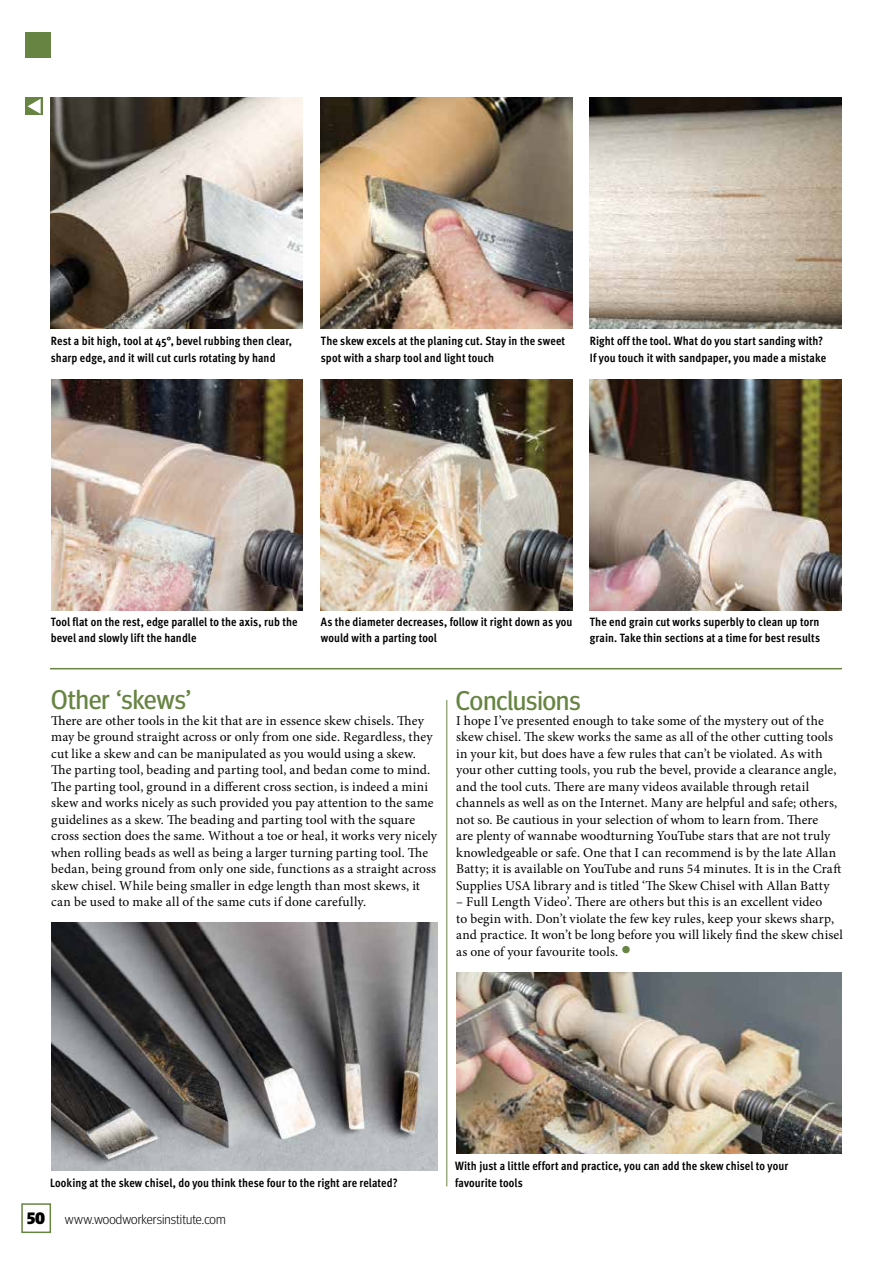
<style>
.page{position:relative;width:893px;height:1263px;background:#fff}
.page>*{position:absolute;margin:0;border:0;box-sizing:border-box;transform-origin:0 0}
.t1{font:27px "Meta Headline";color:#678442}
.t2{font:13.5px/16.5px "Minion Pro";letter-spacing:.01em;color:#000}
.t3{font:300 13.5px "Meta Headline";letter-spacing:.005em;color:#000}
.t4{font:700 12px/16.5px "Meta Cond";letter-spacing:.005em;color:#000}
.s1{font-family:"Meta Headline";font-weight:900;font-size:21px;color:#678442}
.s2{font-weight:900;font-size:16.5px}
</style>
<div class="page">
<div style="left:21px;top:1203px;width:30px;height:30px;border:2px solid #678442"></div>
<div style="left:26px;top:32px;width:25px;height:25px;background:#678442"></div>
<div style="left:26px;top:98px;width:17px;height:17px;background:#678442"></div>
<svg style="left:27px;top:99px;width:14px;height:15px"></svg>
<img style="left:51px;top:98px;width:252px;height:231px">
<img style="left:51px;top:379px;width:252px;height:231px">
<img style="left:320px;top:98px;width:253px;height:231px">
<img style="left:321px;top:379px;width:252px;height:231px">
<img style="left:590px;top:98px;width:251px;height:231px">
<img style="left:590px;top:379px;width:251px;height:231px">
<img style="left:51px;top:923px;width:387px;height:247px">
<img style="left:456px;top:972px;width:385px;height:182px">
<hr style="left:446px;top:700px;width:1px;height:486px;background:#678442">
<hr style="left:50px;top:668px;width:792px;height:1px;background:#678442">
<p class="t4" style="left:51px;top:333px;width:243px">Rest a bit high, tool at 45°, bevel rubbing then clear, sharp edge, and it will cut curls rotating by hand</p>
<p class="t4" style="left:321px;top:333px;width:246px">The skew excels at the planing cut. Stay in the sweet spot with a sharp tool and light touch</p>
<p class="t4" style="left:590px;top:333px;width:238px">Right off the tool. What do you start sanding with?<br>If you touch it with sandpaper, you made a mistake</p>
<p class="t4" style="left:51px;top:613px;width:248px">Tool flat on the rest, edge parallel to the axis, rub the bevel and slowly lift the handle</p>
<p class="t4" style="left:321px;top:613px;width:253px">As the diameter decreases, follow it right down as you would with a parting tool</p>
<p class="t4" style="left:590px;top:613px;width:232px">The end grain cut works superbly to clean up torn grain. Take thin sections at a time for best results</p>
<h1 class="t1" style="left:51px;top:684px;width:142px">Other ‘skews’</h1>
<h1 class="t1" style="left:456px;top:685px;width:126px">Conclusions</h1>
<p class="t2" style="left:51px;top:712px;width:387px">There are other tools in the kit that are in essence skew chisels. They may be ground straight across or only from one side. Regardless, they cut like a skew and can be manipulated as you would using a skew.<br>The parting tool, beading and parting tool, and bedan come to mind.<br>The parting tool, ground in a different cross section, is indeed a mini skew and works nicely as such provided you pay attention to the same guidelines as a skew. The beading and parting tool with the square cross section does the same. Without a toe or heal, it works very nicely when rolling beads as well as being a larger turning parting tool. The bedan, being ground from only one side, functions as a straight across skew chisel. While being smaller in edge length than most skews, it can be used to make all of the same cuts if done carefully.</p>
<p class="t2" style="left:456px;top:712px;width:386px">I hope I’ve presented enough to take some of the mystery out of the skew chisel. The skew works the same as all of the other cutting tools in your kit, but does have a few rules that can’t be violated. As with your other cutting tools, you rub the bevel, provide a clearance angle, and the tool cuts. There are many videos available through retail channels as well as on the Internet. Many are helpful and safe; others, not so. Be cautious in your selection of whom to learn from. There<br>are plenty of wannabe woodturning YouTube stars that are not truly knowledgeable or safe. One that I can recommend is by the late Allan Batty; it is available on YouTube and runs 54 minutes. It is in the Craft Supplies USA library and is titled ‘The Skew Chisel with Allan Batty</p>
<p class="t2" style="left:456px;top:894px;width:388px">– Full Length Video’. There are others but this is an excellent video<br>to begin with. Don’t violate the few key rules, keep your skews sharp, and practice. It won’t be long before you will likely find the skew chisel as one of your favourite tools. <span class="s1">•</span></p>
<p class="t4" style="left:50px;top:1174px;width:349px">Looking at the skew chisel, do you think these four to the right are related?</p>
<p class="t3" style="left:27px;top:1211px;width:200px"><span class="s2">50</span> www.woodworkersinstitute.com</p>
<p class="t4" style="left:455px;top:1158px;width:335px">With just a little effort and practice, you can add the skew chisel to your favourite tools</p>
</div>
